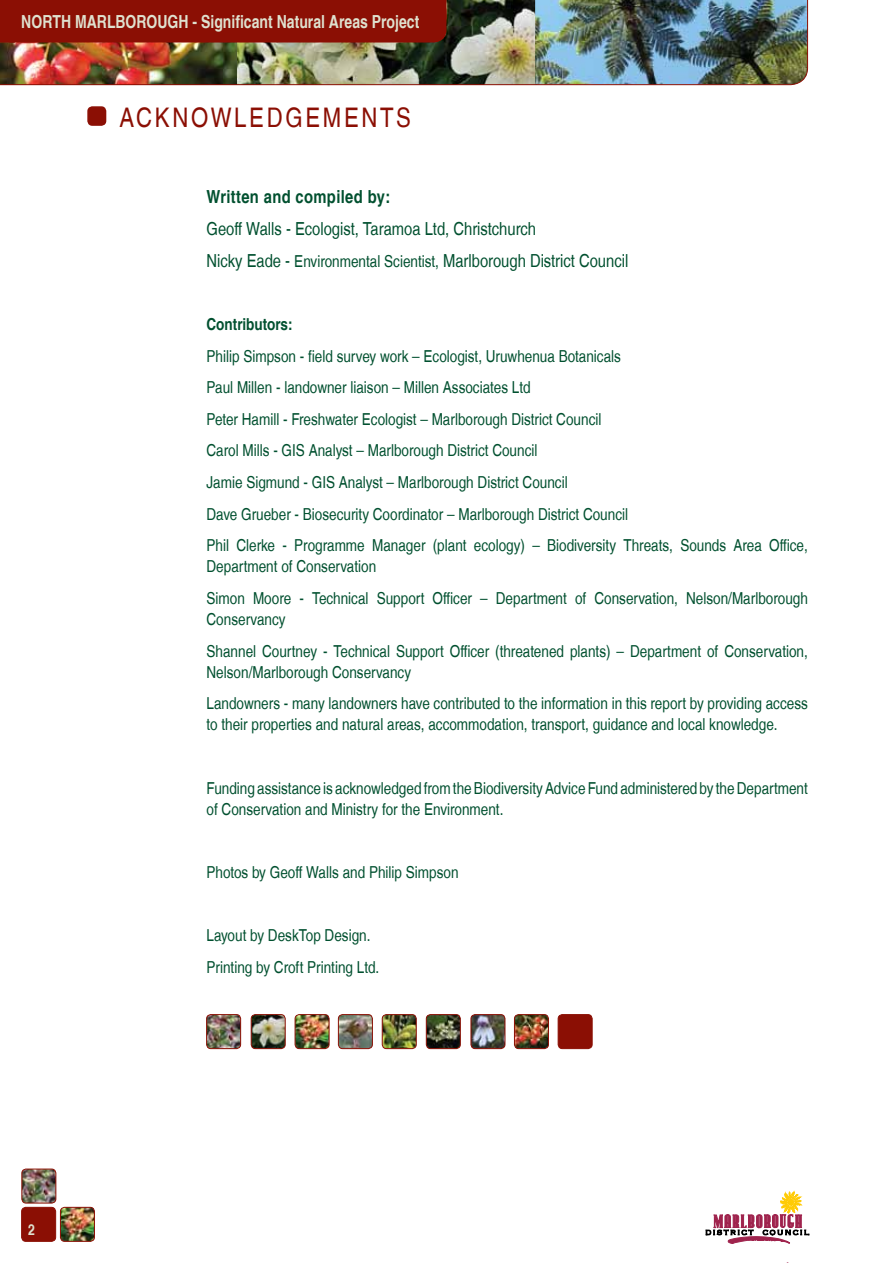
<style>
.page{position:relative;width:893px;height:1263px;background:#fff}
.page>*{position:absolute;margin:0;border:0;box-sizing:border-box;transform-origin:0 0}
.t1{font:27px "Nimbus San L Reg Con";letter-spacing:.1em;color:#8b0f04}
.t2{font:18px/31.7px "Nimbus San L Reg Con";color:#00502f}
.t3{font:18px "Nimbus San L Bol Con";color:#dfe1cf;scale:.95 1}
.t4{font:18px "Nimbus San L Bol Con";letter-spacing:.02em;color:#00502f}
.t5{font:16.5px/31.7px "Nimbus San L Reg Con";color:#00502f}
.t6{font:16.5px "Nimbus San L Bol Con";color:#00502f}
.t7{font:15px "Nimbus San L Bol Con";color:#dfe1cf}
.s1{font-size:16.5px}
</style>
<div class="page">
<img style="left:0;top:0;width:808px;height:85px">
<div style="left:22px;top:1207px;width:34px;height:34px;background:#8b0f04;border-radius:4px"></div>
<div style="left:21px;top:1207px;width:35px;height:35px;border:1px solid #8b0f04;border-radius:4px"></div>
<svg style="left:706px;top:1191px;width:103px;height:52px"></svg>
<div style="left:0;top:0;width:446px;height:43px;background:#8b0f04"></div>
<img style="left:60px;top:1207px;width:34px;height:33px">
<div style="left:60px;top:1207px;width:35px;height:35px;border:1px solid #8b0f04;border-radius:4px"></div>
<img style="left:22px;top:1169px;width:34px;height:34px">
<div style="left:21px;top:1169px;width:35px;height:34px;border:1px solid #8b0f04;border-radius:4px"></div>
<div style="left:88px;top:107px;width:18px;height:18px;background:#8b0f04;border-radius:4px"></div>
<div style="left:87px;top:106px;width:19px;height:20px;border:2px solid #8b0f04;border-radius:4px"></div>
<div style="left:558px;top:1014px;width:34px;height:34px;background:#8b0f04;border-radius:4px"></div>
<div style="left:558px;top:1014px;width:34px;height:35px;border:1px solid #8b0f04;border-radius:4px"></div>
<img style="left:251px;top:1015px;width:33px;height:33px">
<div style="left:251px;top:1014px;width:35px;height:35px;border:1px solid #8b0f04;border-radius:4px"></div>
<img style="left:295px;top:1014px;width:34px;height:34px">
<div style="left:295px;top:1014px;width:34px;height:35px;border:1px solid #8b0f04;border-radius:4px"></div>
<img style="left:338px;top:1016px;width:33px;height:32px">
<div style="left:338px;top:1014px;width:35px;height:35px;border:1px solid #8b0f04;border-radius:4px"></div>
<img style="left:382px;top:1015px;width:33px;height:33px">
<div style="left:382px;top:1014px;width:35px;height:35px;border:1px solid #8b0f04;border-radius:4px"></div>
<img style="left:426px;top:1015px;width:33px;height:33px">
<div style="left:426px;top:1014px;width:35px;height:35px;border:1px solid #8b0f04;border-radius:4px"></div>
<img style="left:471px;top:1014px;width:34px;height:34px">
<div style="left:471px;top:1014px;width:34px;height:35px;border:1px solid #8b0f04;border-radius:4px"></div>
<img style="left:514px;top:1016px;width:33px;height:32px">
<div style="left:514px;top:1014px;width:35px;height:35px;border:1px solid #8b0f04;border-radius:4px"></div>
<img style="left:208px;top:1015px;width:33px;height:33px">
<div style="left:206px;top:1014px;width:35px;height:35px;border:1px solid #8b0f04;border-radius:4px"></div>
<p class="t3" style="left:21px;top:10px;width:421px">North Marlborough - Significant Natural Areas Project</p>
<h1 class="t1" style="left:120px;top:102px;width:289px">Acknowledgements</h1>
<p class="t4" style="left:207px;top:186px;width:185px">Written and compiled by:</p>
<p class="t2" style="left:207px;top:213px;width:423px">Geoff Walls - Ecologist, Taramoa Ltd, Christchurch<br>Nicky Eade - <span class="s1">Environmental Scientist,</span> Marlborough District Council</p>
<p class="t6" style="left:207px;top:314px;width:88px">Contributors:</p>
<p class="t5" style="left:207px;top:340px;width:603px">Philip Simpson - field survey work – Ecologist, Uruwhenua Botanicals<br>Paul Millen - landowner liaison – Millen Associates Ltd<br>Peter Hamill - Freshwater Ecologist – Marlborough District Council<br>Carol Mills - GI S Analyst – Marlborough District Council<br>Jamie Sigmund - GI S Analyst – Marlborough District Council<br>Dave Grueber - Biosecurity Coordinator – Marlborough District Council<br>Phil Clerke - Programme Manager (plant ecology) – Biodiversity Threats, Sounds Area Office,</p>
<p class="t5" style="left:207px;top:551px;width:603px">Department of Conservation<br>Simon Moore - Technical Support Officer – Department of Conservation, Nelson/Marlborough</p>
<p class="t5" style="left:207px;top:604px;width:603px">Conservancy<br>Shannel Courtney - Technical Support Officer (threatened plants) – Department of Conservation,</p>
<p class="t5" style="left:207px;top:656px;width:603px">Nelson/Marlborough Conservancy<br>Landowners - many landowners have contributed to the information in this report by providing access</p>
<p class="t5" style="left:207px;top:709px;width:573px">to their properties and natural areas, accommodation, transport, guidance and local knowledge.</p>
<p class="t5" style="left:207px;top:777px;width:603px;line-height:21px">Funding assistance is acknowledged from the Biodiversity Advice Fund administered by the Department of Conservation and Ministry for the Environment.</p>
<p class="t5" style="left:207px;top:856px;width:253px">Photos by Geoff Walls and Philip Simpson</p>
<p class="t7" style="left:28px;top:1221px;width:8px">2</p>
<p class="t5" style="left:207px;top:920px;width:174px">Layout by DeskTop Design.<br>Printing by Croft Printing Ltd.</p>
</div>
